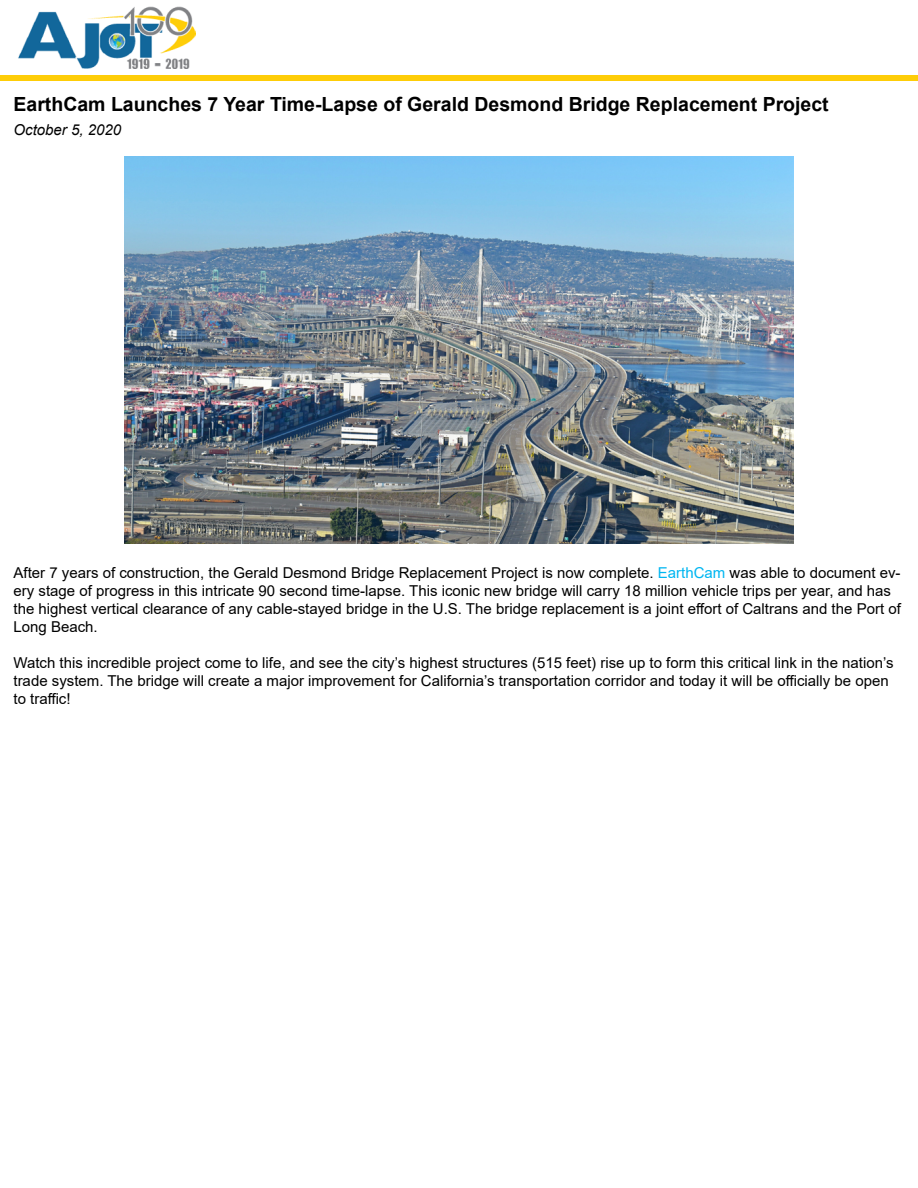
<style>
.page{position:relative;width:918px;height:1188px;background:#fff}
.page>*{position:absolute;margin:0;border:0;box-sizing:border-box;transform-origin:0 0}
.t1{font:700 19.5px "Arial";color:#000}
.t2{font:15px/18px "Arial";color:#000}
.t3{font:italic 15px "Arial";color:#000}
.s1{color:#00b6f1}
</style>
<div class="page">
<img style="left:125px;top:157px;width:668px;height:386px">
<svg style="left:0;top:6px;width:918px;height:75px"></svg>
<h1 class="t1" style="left:14px;top:91px;width:817px">EarthCam Launches 7 Year Time-Lapse of Gerald Desmond Bridge Replacement Project</h1>
<p class="t3" style="left:14px;top:120px;width:109px">October 5, 2020</p>
<p class="t2" style="left:14px;top:564px;width:889px">After 7 years of construction, the Gerald Desmond Bridge Replacement Project is now complete. <span class="s1">EarthCam</span> was able to document ev&shy;ery stage of progress in this intricate 90 second time-lapse. This iconic new bridge will carry 18 million vehicle trips per year, and has the highest vertical clearance of any cable-stayed bridge in the U.S. The bridge replacement is a joint effort of Caltrans and the Port of Long Beach.</p>
<p class="t2" style="left:14px;top:654px;width:882px">Watch this incredible project come to life, and see the city’s highest structures (515 feet) rise up to form this critical link in the nation’s trade system. The bridge will create a major improvement for California’s transportation corridor and today it will be officially be open to traffic!</p>
</div>
